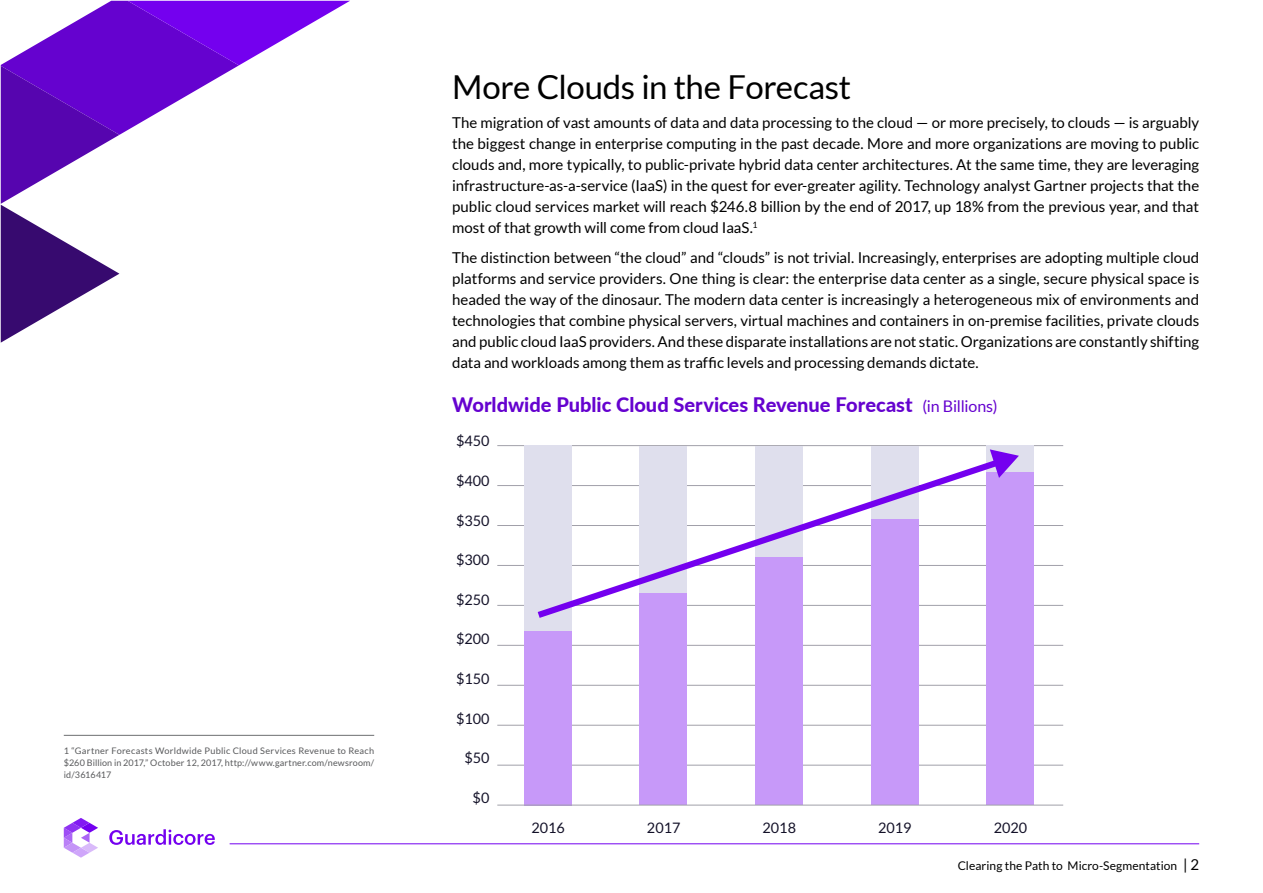
<style>
.page{position:relative;width:1263px;height:893px;background:#fff}
.page>*{position:absolute;margin:0;border:0;box-sizing:border-box;transform-origin:0 0}
.t1{font:33px "Lato";letter-spacing:-.01em;color:#000}
.t2{font:800 20.1px "Lato";color:#6502cf}
.t3{font:16.05px "Lato";letter-spacing:-.01em;color:#6502cf}
.t4{font:15px/21px "Lato";color:#000;text-align:justify}
.t5{font:14.4px "Lato";color:#131128}
.t6{font:12px "Lato";letter-spacing:.005em;color:#000}
.t7{font:9px/12px "Lato";letter-spacing:.02em;color:#58595b;text-align:justify}
</style>
<div class="page">
<hr style="left:230px;top:843px;width:969px;height:1px;background:#7300f0">
<svg style="left:64px;top:818px;width:34px;height:40px"></svg>
<svg style="left:109px;top:829px;width:106px;height:16px"></svg>
<svg style="left:1px;top:1px;width:349px;height:342px"></svg>
<hr style="left:497px;top:765px;width:566px;height:1px;background:#a1a0a9">
<hr style="left:497px;top:725px;width:566px;height:1px;background:#a1a0a9">
<hr style="left:497px;top:685px;width:566px;height:1px;background:#a1a0a9">
<hr style="left:497px;top:645px;width:566px;height:1px;background:#a1a0a9">
<hr style="left:497px;top:605px;width:566px;height:1px;background:#a1a0a9">
<hr style="left:497px;top:565px;width:566px;height:1px;background:#a1a0a9">
<hr style="left:497px;top:525px;width:566px;height:1px;background:#a1a0a9">
<hr style="left:497px;top:485px;width:566px;height:1px;background:#a1a0a9">
<hr style="left:497px;top:445px;width:566px;height:1px;background:#a1a0a9">
<div style="left:871px;top:446px;width:47px;height:102px;background:#dfdfed"></div>
<div style="left:755px;top:446px;width:48px;height:119px;background:#dfdfed"></div>
<div style="left:640px;top:446px;width:47px;height:159px;background:#dfdfed"></div>
<div style="left:524px;top:446px;width:47px;height:210px;background:#dfdfed"></div>
<div style="left:524px;top:631px;width:47px;height:174px;background:#c799f9"></div>
<div style="left:640px;top:594px;width:47px;height:211px;background:#c799f9"></div>
<div style="left:755px;top:558px;width:48px;height:247px;background:#c799f9"></div>
<div style="left:871px;top:520px;width:47px;height:285px;background:#c799f9"></div>
<div style="left:986px;top:446px;width:48px;height:66px;background:#dfdfed"></div>
<div style="left:986px;top:472px;width:48px;height:333px;background:#c799f9"></div>
<hr style="left:497px;top:805px;width:566px;height:1px;background:#a1a0a9">
<svg style="left:537px;top:456px;width:453px;height:166px"></svg>
<svg style="left:990px;top:449px;width:29px;height:29px"></svg>
<hr style="left:64px;top:735px;width:310px;height:1px;background:#6d6e71">
<p class="t7" style="left:64px;top:745px;width:312px">1 “Gartner Forecasts Worldwide Public Cloud Services Revenue to Reach $260 Billion in 2017,” October 12, 2017, http://www.gartner.com/newsroom/ id/3616417</p>
<h1 class="t1" style="left:452px;top:69px;width:401px">More Clouds in the Forecast</h1>
<p class="t4" style="left:452px;top:112px;width:749px">The migration of vast amounts of data and data processing to the cloud — or more precisely to, clouds — is arguably the biggest change in enterprise computing in the past decade. More and more organizations are moving to public clouds and, more typically to, public-private hybrid data center architectures. At the same time, they are leveraging infrastructure-as -a- service (IaaS) in the quest for ever-greater agility. Technology analyst Gartner projects that the public cloud services market will reach $246.8 billion by the end of 2017, up 18% from the previous year, and that most of that growth will come from cloud IaaS.<sup>1</sup></p>
<p class="t4" style="left:452px;top:247px;width:748px">The distinction between “the cloud” and “clouds” is not trivial. Increasingly, enterprises are adopting multiple cloud platforms and service providers. One thing is clear: the enterprise data center as a single, secure physical space is headed the way of the dinosaur. The modern data center is increasingly a heterogeneous mix of environments and technologies that combine physical servers, virtual machines and containers in on-premise facilities, private clouds and public cloud IaaS providers. And these disparate installations are not static. Organizations are constantly shifting data and workloads among them as traffic levels and processing demands dictate.</p>
<h2 class="t2" style="left:452px;top:389px;width:462px">Worldwide Public Cloud Services Revenue Forecast</h2>
<p class="t3" style="left:922px;top:397px;width:77px">(in Billions(</p>
<p class="t5" style="left:456px;top:433px;width:35px">$450</p>
<p class="t5" style="left:456px;top:473px;width:35px">$400</p>
<p class="t5" style="left:456px;top:512px;width:35px">$350</p>
<p class="t5" style="left:456px;top:552px;width:35px">$300</p>
<p class="t5" style="left:456px;top:591px;width:35px">$250</p>
<p class="t5" style="left:456px;top:631px;width:35px">$200</p>
<p class="t5" style="left:456px;top:671px;width:35px">$150</p>
<p class="t5" style="left:456px;top:710px;width:35px">$100</p>
<p class="t5" style="left:464px;top:750px;width:27px">$50</p>
<p class="t5" style="left:473px;top:789px;width:18px">$0</p>
<p class="t5" style="left:531px;top:819px;width:35px">2016</p>
<p class="t5" style="left:647px;top:819px;width:35px">2017</p>
<p class="t5" style="left:762px;top:819px;width:35px">2018</p>
<p class="t5" style="left:878px;top:819px;width:35px">2019</p>
<p class="t5" style="left:994px;top:819px;width:35px">2020</p>
<p class="t6" style="left:958px;top:859px;width:221px">Clearing the Path to Micro-Segmentation</p>
<p class="t4" style="left:1183px;top:854px;width:18px">2|</p>
</div>
